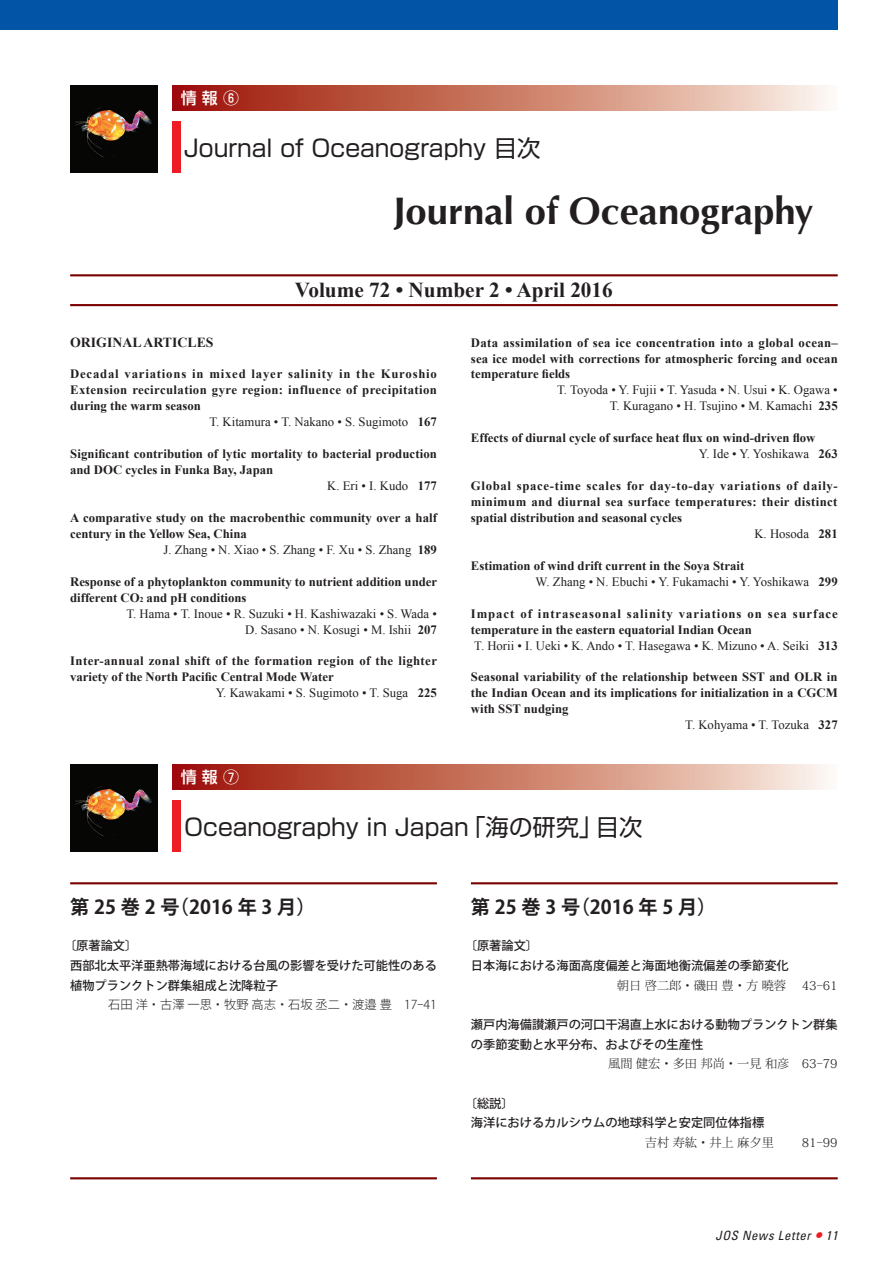
<style>
.page{position:relative;width:893px;height:1263px;background:#fff}
.page>*{position:absolute;margin:0;border:0;box-sizing:border-box;transform-origin:0 0}
.t1{font:700 38.25px "Optima";color:#231f20}
.t2{font:23.4px "Shin Go Pro";color:#231f20}
.t3{font:700 21.3px "Times New Roman";color:#231f20}
.t4{font:700 19.2px "Koz Go Pro";color:#231f20}
.t5{font:500 15.9px "Shin Go Pro";color:#fff}
.t6{font:700 13.8px "Times New Roman";color:#231f20}
.t7{font:700 12.75px/15.9px "Times New Roman";letter-spacing:.005em;color:#231f20}
.t8{font:12.75px/15.9px "Times New Roman";color:#231f20;text-align:right}
.t9{font:700 12.75px/15.9px "Times New Roman";letter-spacing:.07em;color:#231f20}
.t10{font:700 12.75px "Times New Roman";letter-spacing:.03em;color:#231f20}
.t11{font:700 12.75px "Times New Roman";letter-spacing:.035em;color:#231f20}
.t12{font:700 12.75px "Times New Roman";letter-spacing:.055em;color:#231f20}
.t13{font:700 12.75px "Times New Roman";letter-spacing:.06em;color:#231f20}
.t14{font:italic condensed 12.75px "Univers";letter-spacing:.05em;color:#231f20}
.t15{font:500 12.15px/19.6px "Koz Go Pro";color:#231f20}
.t16{font:300 12.15px "Koz Min Pro";color:#231f20}
.t17{font:300 12.15px "Koz Go Pro";color:#231f20}
.s1{font-weight:700}
.s2{font-size:7.5px}
.s3{font-weight:400}
.s4{font-size:19.2px;color:#ee1d23}
</style>
<div class="page">
<div style="left:0;top:0;width:838px;height:30px;background:#0154a6"></div>
<hr style="left:70px;top:882px;width:367px;height:2px;background:#790100">
<hr style="left:70px;top:1177px;width:367px;height:2px;background:#790100">
<hr style="left:471px;top:882px;width:367px;height:2px;background:#790100">
<hr style="left:471px;top:1177px;width:367px;height:2px;background:#790100">
<svg style="left:172px;top:764px;width:653px;height:26px;background:#ca7c6a"></svg>
<div style="left:172px;top:800px;width:9px;height:51px;background:#ee1d23"></div>
<hr style="left:70px;top:274px;width:768px;height:2px;background:#790100">
<hr style="left:70px;top:304px;width:768px;height:2px;background:#790100">
<svg style="left:172px;top:85px;width:653px;height:26px;background:#ca7c6a"></svg>
<div style="left:172px;top:121px;width:9px;height:51px;background:#ee1d23"></div>
<img style="left:70px;top:85px;width:87px;height:87px">
<img style="left:70px;top:764px;width:87px;height:87px">
<p class="t5" style="left:181px;top:85px;width:60px">情 報 ⑥</p>
<h2 class="t2" style="left:184px;top:129px;width:358px">Journal of Oceanography 目次</h2>
<h1 class="t1" style="left:393px;top:188px;width:422px">Journal of Oceanography</h1>
<h3 class="t3" style="left:295px;top:275px;width:319px">Volume 72 • Number 2 • April 2016</h3>
<p class="t6" style="left:70px;top:333px;width:145px">ORIGINAL ARTICLES</p>
<p class="t13" style="left:70px;top:365px;width:368px">Decadal variations in mixed layer salinity in the Kuroshio</p>
<p class="t10" style="left:70px;top:381px;width:368px">Extension recirculation gyre region: influence of precipitation</p>
<p class="t7" style="left:70px;top:398px;width:132px">during the warm season</p>
<p class="t8" style="left:209px;top:414px;width:229px">T. Kitamura • T. Nakano • S. Sugimoto <span class="s1">167</span></p>
<p class="t7" style="left:70px;top:446px;width:368px">Significant contribution of lytic mortality to bacterial production</p>
<p class="t7" style="left:70px;top:462px;width:205px">and DOC cycles in Funka Bay, Japan</p>
<p class="t8" style="left:327px;top:478px;width:111px">K. Eri • I. Kudo <span class="s1">177</span></p>
<p class="t7" style="left:70px;top:509px;width:368px">A comparative study on the macrobenthic community over a half</p>
<p class="t7" style="left:70px;top:525px;width:178px">century in the Yellow Sea, China</p>
<p class="t8" style="left:164px;top:541px;width:275px">J. Zhang • N. Xiao • S. Zhang • F. Xu • S. Zhang <span class="s1">189</span></p>
<p class="t7" style="left:70px;top:573px;width:368px">Response of a phytoplankton community to nutrient addition under</p>
<p class="t7" style="left:70px;top:589px;width:178px">different CO<span class="s2">2</span> and pH conditions</p>
<p class="t8" style="left:126px;top:605px;width:312px">T. Hama • T. Inoue • R. Suzuki • H. Kashiwazaki • S. Wada •</p>
<p class="t8" style="left:245px;top:621px;width:193px">D. Sasano • N. Kosugi • M. Ishii <span class="s1">207</span></p>
<p class="t11" style="left:70px;top:652px;width:368px">Inter-annual zonal shift of the formation region of the lighter</p>
<p class="t7" style="left:70px;top:669px;width:265px">variety of the North Pacific Central Mode Water</p>
<p class="t8" style="left:216px;top:685px;width:223px">Y. Kawakami • S. Sugimoto • T. Suga <span class="s1">225</span></p>
<p class="t7" style="left:471px;top:334px;width:368px;text-align:justify">Data assimilation of sea ice concentration into a global ocean– sea ice model with corrections for atmospheric forcing and ocean temperature fields</p>
<p class="t8" style="left:557px;top:382px;width:282px">T. Toyoda • Y. Fujii • T. Yasuda • N. Usui • K. Ogawa •<br>T. Kuragano • H. Tsujino • M. Kamachi <span class="s1">235</span></p>
<p class="t7" style="left:699px;top:430px;width:140px;text-indent:-228px">Effects of diurnal cycle of surface heat flux on wind-driven flow<br><span class="s3">Y. Ide • Y. Yoshikawa</span> 263</p>
<p class="t12" style="left:471px;top:477px;width:368px">Global space-time scales for day-to-day variations of daily-</p>
<p class="t10" style="left:471px;top:493px;width:368px">minimum and diurnal sea surface temperatures: their distinct</p>
<p class="t7" style="left:471px;top:509px;width:213px">spatial distribution and seasonal cycles</p>
<p class="t8" style="left:754px;top:525px;width:85px">K. Hosoda <span class="s1">281</span></p>
<p class="t7" style="left:536px;top:557px;width:304px;text-indent:-65px">Estimation of wind drift current in the Soya Strait<br><span class="s3">W. Zhang • N. Ebuchi • Y. Fukamachi • Y. Yoshikawa</span> 299</p>
<p class="t9" style="left:471px;top:605px;width:368px">Impact of intraseasonal salinity variations on sea surface temperature in the eastern equatorial Indian Ocean<br><span class="s3">T. Horii • I. Ueki • K. Ando • T. Hasegawa • K. Mizuno • A. Seiki</span> 313</p>
<p class="t7" style="left:471px;top:669px;width:368px">Seasonal variability of the relationship between SST and OLR in</p>
<p class="t7" style="left:471px;top:685px;width:368px">the Indian Ocean and its implications for initialization in a CGCM</p>
<p class="t7" style="left:471px;top:701px;width:99px">with SST nudging</p>
<p class="t8" style="left:685px;top:717px;width:154px">T. Kohyama • T. Tozuka <span class="s1">327</span></p>
<p class="t5" style="left:181px;top:764px;width:60px">情 報 ⑦</p>
<h2 class="t2" style="left:184px;top:808px;width:460px">Oceanography in Japan「海の研究」目次</h2>
<h3 class="t4" style="left:70px;top:894px;width:247px">第 25 巻 2 号（2016 年 3 月）</h3>
<p class="t15" style="left:70px;top:937px;width:368px;text-indent:-6px">〔原著論文〕<br>西部北太平洋亜熱帯海域における台風の影響を受けた可能性のある植物プランクトン群集組成と沈降粒子</p>
<p class="t17" style="left:108px;top:997px;width:330px">石田 洋・古澤 一思・牧野 高志・石坂 丞二・渡邉 豊　17-41</p>
<h3 class="t4" style="left:471px;top:894px;width:247px">第 25 巻 3 号（2016 年 5 月）</h3>
<p class="t15" style="left:471px;top:937px;width:319px;text-indent:-6px">〔原著論文〕<br>日本海における海面高度偏差と海面地衡流偏差の季節変化</p>
<p class="t16" style="left:617px;top:977px;width:222px">朝日 啓二郎・磯田 豊・方 曉蓉 　43-61</p>
<p class="t15" style="left:471px;top:1015px;width:368px">瀬戸内海備讃瀬戸の河口干潟直上水における動物プランクトン群集の季節変動と水平分布、およびその生産性</p>
<p class="t16" style="left:608px;top:1055px;width:231px">風間 健宏・多田 邦尚・一見 和彦　63-79</p>
<p class="t15" style="left:471px;top:1094px;width:295px;text-indent:-6px">〔総説〕<br>海洋におけるカルシウムの地球科学と安定同位体指標</p>
<p class="t16" style="left:645px;top:1134px;width:194px">吉村 寿紘・井上 麻夕里 　　81-99</p>
<p class="t14" style="left:715px;top:1227px;width:124px">JOS News Letter <span class="s4">•</span> 11</p>
</div>
